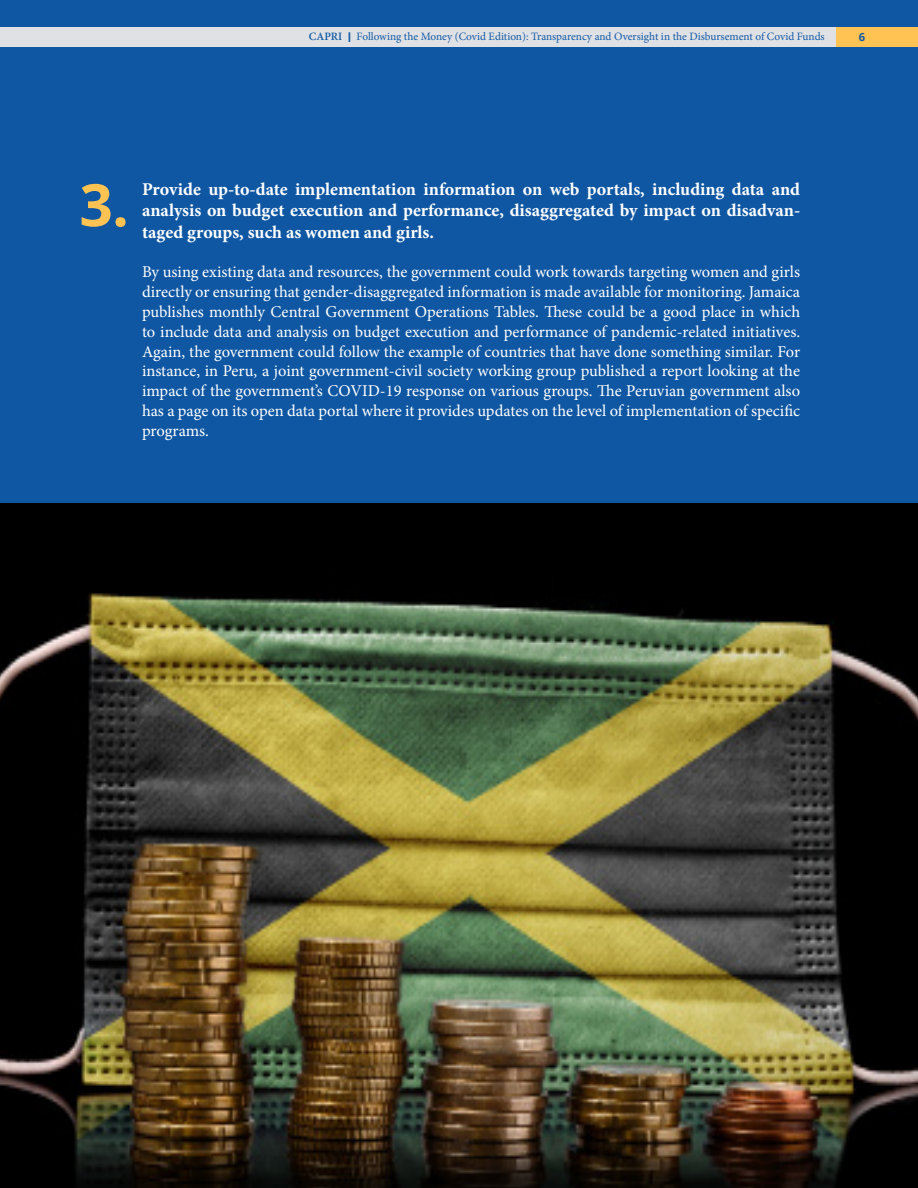
<style>
.page{position:relative;width:918px;height:1188px;background:#fff}
.page>*{position:absolute;margin:0;border:0;box-sizing:border-box;transform-origin:0 0}
.New_Chapter_Heading{font:700 58.5px "Open Sans";color:#fec352}
.Regular_Paragraph_1{font:700 18px/21.6px "Mignon";color:#fff;text-align:justify}
.Regular_Paragraph_1-2{font:16.5px/19.8px "Minion Pro";color:#fff;text-align:justify}
.t1{font:11.25px "Mignon";color:#135ba6}
.Regular_Paragraph_1-3{font:700 11.25px "Open Sans";color:#135ba6}
.s1{font-weight:600}
.s2{font-family:"Open Sans";font-weight:600;font-size:13.5px}
</style>
<div class="page">
<div style="left:0;top:27px;width:918px;height:21px;background:#e0e1e5"></div>
<div style="left:836px;top:27px;width:82px;height:21px;background:#fec352"></div>
<div style="left:0;top:48px;width:918px;height:1140px;background:#0f57a3"></div>
<div style="left:0;top:0;width:918px;height:27px;background:#0f57a3"></div>
<img style="left:0;top:504px;width:918px;height:684px">
<p class="t1" style="left:309px;top:29px;width:517px"><span class="s1">CAPRI</span> <span class="s2">I</span> Following the Money (Covid Edition): Transparency and Oversight in the Disbursement of Covid Funds</p>
<p class="Regular_Paragraph_1-3" style="left:859px;top:29px;width:8px">6</p>
<p class="New_Chapter_Heading" style="left:79px;top:164px;width:51px">3.</p>
<p class="Regular_Paragraph_1" style="left:142px;top:178px;width:660px">Provide up-to-date implementation information on web portals, including data and analysis on budget execution and performance, disaggregated by impact on disadvan&shy;taged groups, such as women and girls.</p>
<p class="Regular_Paragraph_1-2" style="left:142px;top:262px;width:660px">By using existing data and resources, the government could work towards targeting women and girls directly or ensuring that gender-disaggregated information is made available for monitoring. Jamaica publishes monthly Central Government Operations Tables. These could be a good place in which to include data and analysis on budget execution and performance of pandemic-related initiatives.<br>Again, the government could follow the example of countries that have done something similar. For instance, in Peru, a joint government-civil society working group published a report looking at the impact of the government’s COVID-19 response on various groups. The Peruvian government also has a page on its open data portal where it provides updates on the level of implementation of specific programs.</p>
</div>
